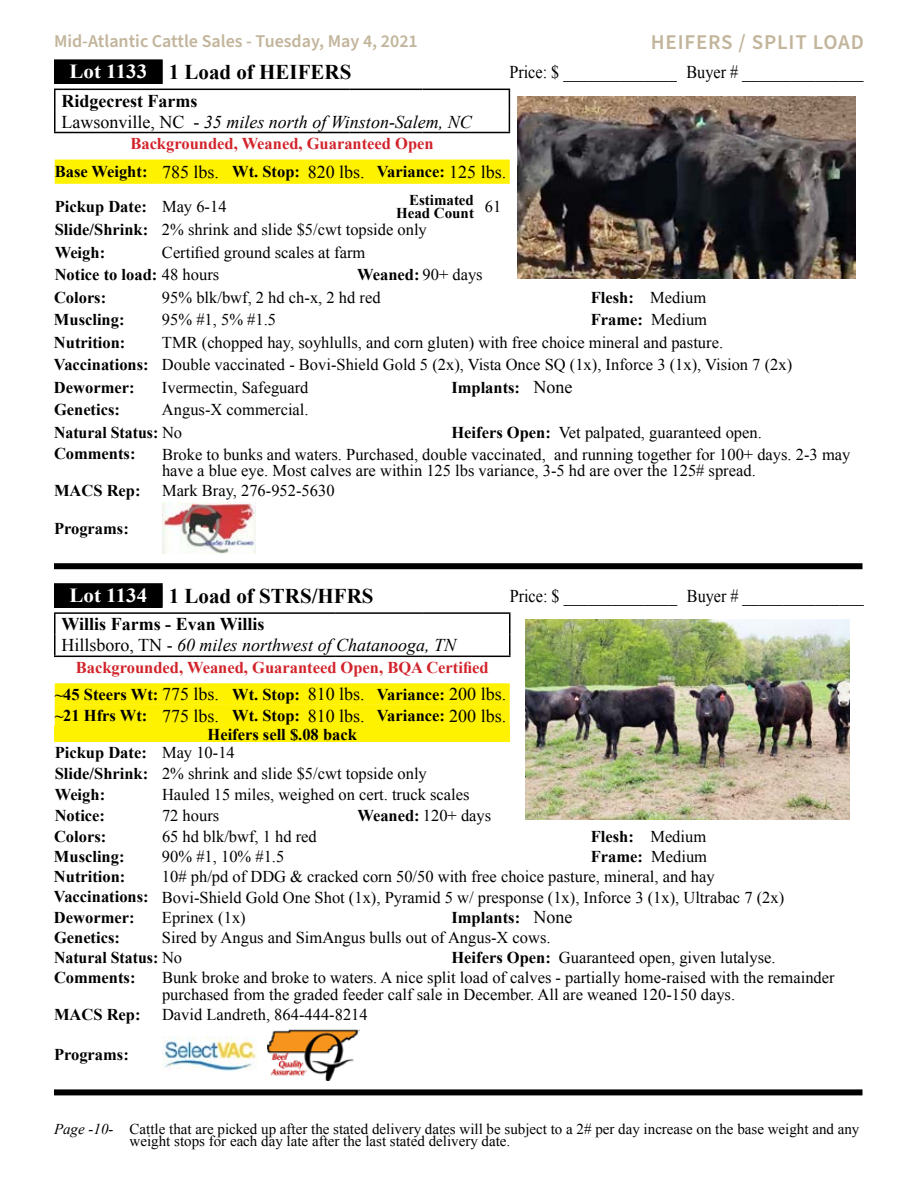
<style>
.page{position:relative;width:918px;height:1188px;background:#fff}
.page>*{position:absolute;margin:0;border:0;box-sizing:border-box;transform-origin:0 0}
.t1{font:700 21px "Times New Roman";color:#000}
.t2{font:600 21px "Source Sans Pro";letter-spacing:.04em;color:#c2b59b}
.t3{font:italic 18px/21px "Times New Roman";color:#000}
.t4{font:18px "Times New Roman";color:#000;scale:.9 1}
.t5{font:600 18px "Source Sans Pro";color:#c2b59b}
.t6{font:16.5px/22.4px "Times New Roman";color:#000}
.t7{font:700 16.5px "Times New Roman";color:#000}
.t8{font:700 16.5px/28px "Times New Roman";color:#d2232a;text-align:center}
.t9{font:15px/12px "Times New Roman";color:#000}
.t10{font:700 15px/13.5px "Times New Roman";color:#000}
.s1{font-size:19.95px;color:#fff}
.s2{font-weight:700;font-style:normal}
.s3{font-style:normal}
.s4{color:#000}
.s5{font-weight:400;font-size:18px;color:#000}
.s6{font-weight:400}
.s7{font-weight:700}
.s8{font-weight:400;font-size:18px}
.s9{font-style:italic}
</style>
<div class="page">
<div style="left:55px;top:60px;width:107px;height:24px;background:#000"></div>
<hr style="left:54px;top:59px;width:109px;height:2px;background:#000">
<hr style="left:54px;top:61px;width:2px;height:23px;background:#000">
<hr style="left:161px;top:61px;width:2px;height:23px;background:#000">
<hr style="left:54px;top:89px;width:108px;height:1px;background:#000">
<hr style="left:54px;top:90px;width:2px;height:21px;background:#000">
<hr style="left:162px;top:89px;width:187px;height:1px;background:#000">
<svg style="left:349px;top:89px;width:29px;height:1px"></svg>
<hr style="left:378px;top:89px;width:45px;height:1px;background:#000">
<hr style="left:423px;top:89px;width:54px;height:1px;background:#000">
<hr style="left:477px;top:89px;width:33px;height:1px;background:#000">
<svg style="left:509px;top:90px;width:1px;height:42px"></svg>
<hr style="left:54px;top:111px;width:2px;height:21px;background:#000">
<hr style="left:54px;top:132px;width:108px;height:1px;background:#000">
<hr style="left:162px;top:132px;width:187px;height:1px;background:#000">
<svg style="left:349px;top:132px;width:29px;height:1px"></svg>
<hr style="left:378px;top:132px;width:45px;height:1px;background:#000">
<hr style="left:423px;top:132px;width:54px;height:1px;background:#000">
<hr style="left:477px;top:132px;width:33px;height:1px;background:#000">
<img style="left:517px;top:97px;width:339px;height:181px">
<div style="left:55px;top:160px;width:455px;height:24px;background:#fff200"></div>
<img style="left:162px;top:503px;width:94px;height:51px">
<div style="left:54px;top:563px;width:808px;height:6px;background:#000"></div>
<div style="left:55px;top:584px;width:107px;height:24px;background:#000"></div>
<div style="left:55px;top:727px;width:455px;height:15px;background:#fff200"></div>
<hr style="left:509px;top:635px;width:2px;height:21px;background:#000">
<hr style="left:54px;top:583px;width:109px;height:2px;background:#000">
<hr style="left:54px;top:585px;width:2px;height:23px;background:#000">
<hr style="left:161px;top:585px;width:2px;height:23px;background:#000">
<hr style="left:54px;top:612px;width:108px;height:2px;background:#000">
<hr style="left:54px;top:614px;width:2px;height:21px;background:#000">
<hr style="left:162px;top:612px;width:174px;height:2px;background:#000">
<hr style="left:336px;top:612px;width:87px;height:2px;background:#000">
<hr style="left:423px;top:612px;width:88px;height:2px;background:#000">
<hr style="left:509px;top:614px;width:2px;height:21px;background:#000">
<hr style="left:54px;top:635px;width:2px;height:21px;background:#000">
<hr style="left:54px;top:656px;width:108px;height:1px;background:#000">
<hr style="left:162px;top:656px;width:174px;height:1px;background:#000">
<hr style="left:336px;top:656px;width:87px;height:1px;background:#000">
<hr style="left:423px;top:656px;width:88px;height:1px;background:#000">
<img style="left:525px;top:620px;width:324px;height:199px">
<div style="left:55px;top:683px;width:455px;height:44px;background:#fff200"></div>
<img style="left:162px;top:1037px;width:95px;height:34px">
<img style="left:268px;top:1029px;width:91px;height:51px">
<div style="left:54px;top:1089px;width:808px;height:6px;background:#000"></div>
<p class="t5" style="left:54px;top:29px;width:365px">Mid-Atlantic Cattle Sales - Tuesday, May 4, 2021</p>
<p class="t2" style="left:651px;top:28px;width:215px">HEIFERS / SPLIT LOAD</p>
<p class="t1" style="left:70px;top:58px;width:283px"><span class="s1">Lot 1133</span> 1 Load of HEIFERS</p>
<p class="t4" style="left:509px;top:60px;width:395px">Price: $ ______________ Buyer # _______________</p>
<p class="t3" style="left:62px;top:90px;width:412px"><span class="s2">Ridgecrest Farms<br></span><span class="s3">Lawsonville, NC -</span> 35 miles north of Winston-Salem, NC</p>
<p class="t8" style="left:55px;top:129px;width:453px">Backgrounded, Weaned, Guaranteed Open<br><span class="s4">Base Weight:</span> <span class="s5">785 lbs.</span> <span class="s4">Wt. Stop:</span> <span class="s5">820 lbs.</span> <span class="s4">Variance:</span> <span class="s5">125 lbs.</span></p>
<p class="t7" style="left:55px;top:195px;width:173px">Pickup Date: <span class="s6">May 6-14</span></p>
<p class="t10" style="left:396px;top:192px;width:107px;text-indent:13px">Estimated<br>Head Count <sup>61</sup></p>
<p class="t6" style="left:55px;top:218px;width:374px"><span class="s7">Slide/Shrink:</span> 2% shrink and slide $5/cwt topside only<br><span class="s7">Weigh:</span></p>
<p class="t6" style="left:55px;top:241px;width:312px;text-indent:107px">Certified ground scales at farm<br><span class="s7">Notice to load:</span> 48 hours</p>
<p class="t7" style="left:357px;top:263px;width:127px">Weaned: <span class="s6">90+ days</span></p>
<p class="t7" style="left:54px;top:286px;width:54px">Colors:</p>
<p class="t6" style="left:162px;top:286px;width:220px">95% blk/bwf, 2 hd ch-x, 2 hd red</p>
<p class="t7" style="left:591px;top:286px;width:117px">Flesh: <span class="s6">Medium</span></p>
<p class="t7" style="left:54px;top:308px;width:72px">Muscling:</p>
<p class="t6" style="left:162px;top:308px;width:116px">95% #1, 5% #1.5</p>
<p class="t7" style="left:591px;top:308px;width:118px">Frame: <span class="s6">Medium</span></p>
<p class="t7" style="left:54px;top:331px;width:73px">Nutrition:</p>
<p class="t6" style="left:54px;top:331px;width:740px;text-indent:108px">TMR (chopped hay, soyhlulls, and corn gluten) with free choice mineral and pasture.<br><span class="s7">Vaccinations:</span> Double vaccinated - Bovi-Shield Gold 5 (2x), Vista Once SQ (1x), Inforce 3 (1x), Vision 7 (2x)<br><span class="s7">Dewormer:</span></p>
<p class="t6" style="left:162px;top:376px;width:148px">Ivermectin, Safeguard</p>
<p class="t7" style="left:451px;top:376px;width:123px">Implants: <span class="s8">None</span></p>
<p class="t6" style="left:54px;top:398px;width:256px;text-indent:108px">Angus-X commercial.<br><span class="s7">Natural Status:</span> No</p>
<p class="t7" style="left:54px;top:398px;width:67px">Genetics:</p>
<p class="t6" style="left:451px;top:421px;width:312px"><span class="s7">Heifers Open:</span> Vet palpated, guaranteed open.</p>
<p class="t7" style="left:54px;top:442px;width:83px">Comments:</p>
<p class="t6" style="left:162px;top:446px;width:690px;line-height:16.5px">Broke to bunks and waters. Purchased, double vaccinated, and running together for 100+ days. 2-3 may have a blue eye. Most calves are within 125 lbs variance, 3-5 hd are over the 125# spread.</p>
<p class="t7" style="left:54px;top:479px;width:88px">MACS Rep:</p>
<p class="t6" style="left:162px;top:479px;width:174px">Mark Bray, 276-952-5630</p>
<p class="t7" style="left:54px;top:517px;width:76px">Programs:</p>
<p class="t1" style="left:70px;top:581px;width:305px"><span class="s1">Lot 1134</span> 1 Load of STRS/HFRS</p>
<p class="t4" style="left:510px;top:584px;width:395px">Price: $ ______________ Buyer # _______________</p>
<p class="t3" style="left:62px;top:613px;width:396px"><span class="s2">Willis Farms - Evan Willis<br></span><span class="s3">Hillsboro, TN -</span> 60 miles northwest of Chatanooga, TN</p>
<p class="t8" style="left:55px;top:654px;width:453px;line-height:26.7px">Backgrounded, Weaned, Guaranteed Open, BQA Certified<br><span class="s4">~45 Steers Wt:</span> <span class="s5">775 lbs.</span> <span class="s4">Wt. Stop:</span> <span class="s5">810 lbs.</span> <span class="s4">Variance:</span> <span class="s5">200 lbs.</span></p>
<p class="t7" style="left:55px;top:704px;width:453px">~21 Hfrs Wt: <span class="s8">775 lbs.</span> Wt. Stop: <span class="s8">810 lbs.</span> Variance: <span class="s8">200 lbs.</span></p>
<p class="t7" style="left:208px;top:723px;width:151px">Heifers sell $.08 back</p>
<p class="t7" style="left:55px;top:741px;width:182px">Pickup Date: <span class="s6">May 10-14</span></p>
<p class="t6" style="left:55px;top:763px;width:374px;line-height:20.9px"><span class="s7">Slide/Shrink:</span> 2% shrink and slide $5/cwt topside only<br><span class="s7">Weigh:</span></p>
<p class="t6" style="left:162px;top:783px;width:309px">Hauled 15 miles, weighed on cert. truck scales</p>
<p class="t7" style="left:55px;top:804px;width:52px">Notice:</p>
<p class="t6" style="left:162px;top:804px;width:59px">72 hours</p>
<p class="t6" style="left:357px;top:804px;width:135px"><span class="s7">Weaned:</span> 120+ days</p>
<p class="t7" style="left:54px;top:825px;width:54px">Colors:</p>
<p class="t6" style="left:162px;top:825px;width:156px">65 hd blk/bwf, 1 hd red</p>
<p class="t7" style="left:591px;top:825px;width:117px">Flesh: <span class="s6">Medium</span></p>
<p class="t7" style="left:54px;top:845px;width:72px">Muscling:</p>
<p class="t6" style="left:162px;top:845px;width:124px">90% #1, 10% #1.5</p>
<p class="t7" style="left:591px;top:845px;width:118px">Frame: <span class="s6">Medium</span></p>
<p class="t7" style="left:54px;top:865px;width:73px">Nutrition:</p>
<p class="t6" style="left:54px;top:866px;width:732px;line-height:20.2px;text-indent:108px">10# ph/pd of DDG &amp; cracked corn 50/50 with free choice pasture, mineral, and hay<br><span class="s7">Vaccinations:</span> Bovi-Shield Gold One Shot (1x), Pyramid 5 w/ presponse (1x), Inforce 3 (1x), Ultrabac 7 (2x)<br><span class="s7">Dewormer:</span></p>
<p class="t6" style="left:162px;top:906px;width:85px">Eprinex (1x)</p>
<p class="t7" style="left:451px;top:906px;width:123px">Implants: <span class="s8">None</span></p>
<p class="t6" style="left:54px;top:927px;width:498px;line-height:20.1px;text-indent:108px">Sired by Angus and SimAngus bulls out of Angus-X cows.<br><span class="s7">Natural Status:</span> No</p>
<p class="t7" style="left:54px;top:926px;width:67px">Genetics:</p>
<p class="t6" style="left:451px;top:946px;width:326px"><span class="s7">Heifers Open:</span> Guaranteed open, given lutalyse.</p>
<p class="t7" style="left:54px;top:966px;width:83px">Comments:</p>
<p class="t6" style="left:162px;top:969px;width:674px;line-height:16.5px">Bunk broke and broke to waters. A nice split load of calves - partially home-raised with the remainder purchased from the graded feeder calf sale in December. All are weaned 120-150 days.</p>
<p class="t7" style="left:54px;top:1003px;width:88px">MACS Rep:</p>
<p class="t6" style="left:162px;top:1003px;width:207px">David Landreth, 864-444-8214</p>
<p class="t7" style="left:54px;top:1043px;width:76px">Programs:</p>
<p class="t9" style="left:130px;top:1123px;width:731px;text-indent:-76px"><span class="s9">Page -10-</span> Cattle that are picked up after the stated delivery dates will be subject to a 2# per day increase on the base weight and any weight stops for each day late after the last stated delivery date.</p>
</div>
